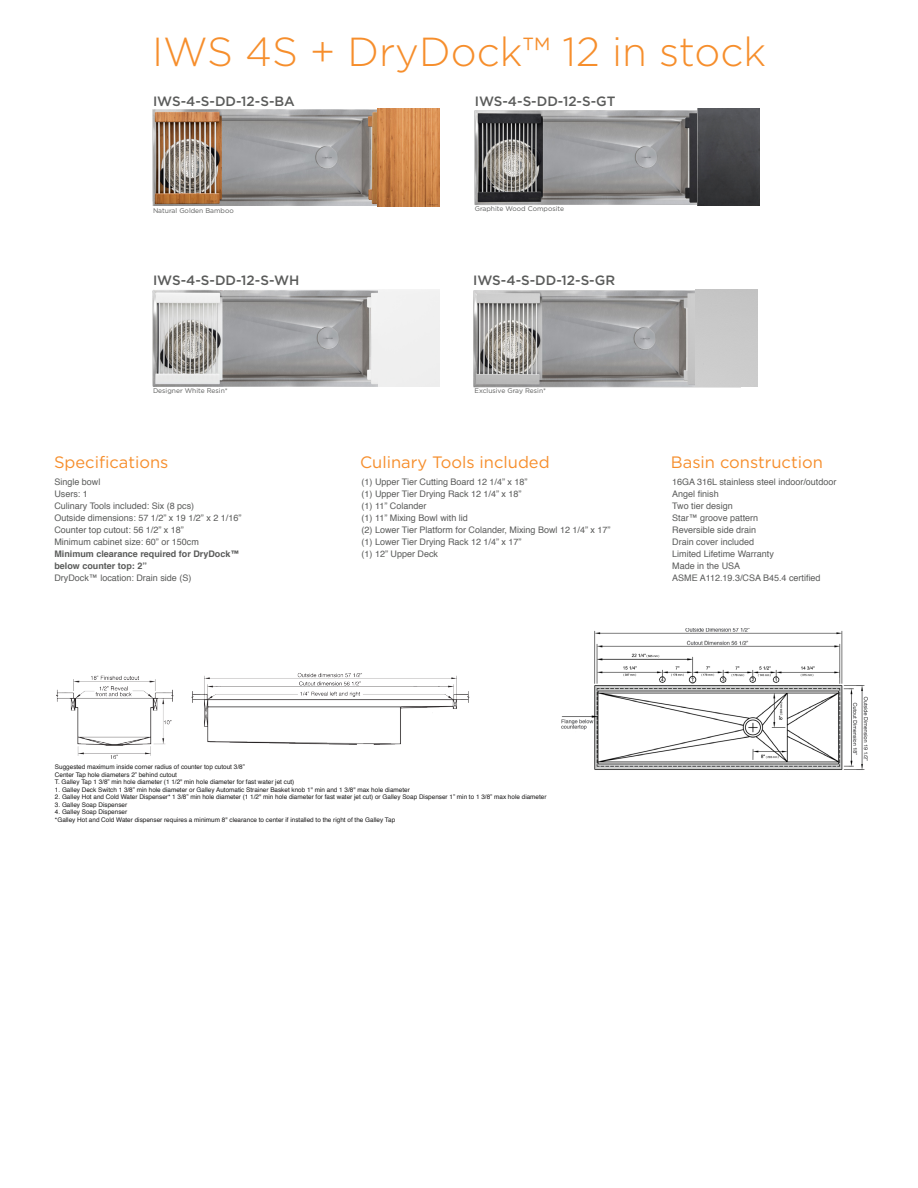
<style>
.page{position:relative;width:918px;height:1188px;background:#fff}
.page>*{position:absolute;margin:0;border:0;box-sizing:border-box;transform-origin:0 0}
.t1{font:300 40.5px "Gotham";color:#f68e2c}
.t2{font:16.5px "Gotham";color:#f68e2c}
.t3{font:500 13.5px "Gotham";color:#5a5b5a}
.t4{font:9px/12px "Helvetica";color:#5a5b5a}
.t5{font:700 9px/12px "Helvetica";color:#5a5b5a}
.t6{font:6.75px "Gotham";color:#5a5b5a}
.t7{font:6.3px "Helvetica";color:#1c1b1b}
</style>
<div class="page">
<img style="left:56px;top:675px;width:116px;height:84px">
<img style="left:474px;top:108px;width:228px;height:97px">
<img style="left:153px;top:109px;width:225px;height:96px">
<img style="left:153px;top:290px;width:275px;height:97px">
<img style="left:473px;top:289px;width:267px;height:99px">
<div style="left:378px;top:290px;width:62px;height:96px;background:#f0f0f0"></div>
<img style="left:697px;top:109px;width:62px;height:96px">
<div style="left:696px;top:290px;width:61px;height:96px;background:#cacaca"></div>
<img style="left:378px;top:109px;width:62px;height:97px">
<img style="left:172px;top:673px;width:298px;height:72px">
<img style="left:561px;top:628px;width:307px;height:142px">
<p class="t1" style="left:152px;top:27px;width:616px">IWS 4S + DryDock™ 12 in stock</p>
<p class="t3" style="left:153px;top:92px;width:143px">IWS-4-S-DD-12-S-BA</p>
<p class="t3" style="left:475px;top:92px;width:142px">IWS-4-S-DD-12-S-GT</p>
<p class="t6" style="left:153px;top:206px;width:82px">Natural Golden Bamboo</p>
<p class="t6" style="left:475px;top:205px;width:91px">Graphite Wood Composite</p>
<p class="t3" style="left:153px;top:272px;width:148px">IWS-4-S-DD-12-S-WH</p>
<p class="t3" style="left:473px;top:272px;width:143px">IWS-4-S-DD-12-S-GR</p>
<p class="t6" style="left:153px;top:387px;width:76px">Designer White Resin*</p>
<p class="t6" style="left:475px;top:387px;width:73px">Exclusive Gray Resin*</p>
<p class="t2" style="left:54px;top:451px;width:116px">Specifications</p>
<p class="t2" style="left:360px;top:451px;width:191px">Culinary Tools included</p>
<p class="t2" style="left:671px;top:451px;width:153px">Basin construction</p>
<p class="t4" style="left:54px;top:477px;width:48px">Single bowl</p>
<p class="t4" style="left:54px;top:489px;width:35px">Users: 1</p>
<p class="t4" style="left:54px;top:501px;width:141px">Culinary Tools included: Six (8 pcs)</p>
<p class="t4" style="left:54px;top:513px;width:189px">Outside dimensions: 57 1/2” x 19 1/2” x 2 1/16”</p>
<p class="t4" style="left:54px;top:525px;width:131px">Counter top cutout: 56 1/2” x 18”</p>
<p class="t4" style="left:54px;top:537px;width:146px">Minimum cabinet size: 60” or 150cm</p>
<p class="t5" style="left:54px;top:548px;width:187px">Minimum clearance required for DryDock™ below counter top: 2”</p>
<p class="t4" style="left:54px;top:573px;width:139px">DryDock™ location: Drain side (S)</p>
<p class="t4" style="left:362px;top:477px;width:168px">(1) Upper Tier Cutting Board 12 1/4” x 18”</p>
<p class="t4" style="left:362px;top:489px;width:162px">(1) Upper Tier Drying Rack 12 1/4” x 18”</p>
<p class="t4" style="left:362px;top:501px;width:66px">(1) 11” Colander</p>
<p class="t4" style="left:362px;top:513px;width:108px">(1) 11” Mixing Bowl with lid</p>
<p class="t4" style="left:362px;top:525px;width:251px">(2) Lower Tier Platform for Colander, Mixing Bowl 12 1/4” x 17”</p>
<p class="t4" style="left:362px;top:537px;width:162px">(1) Lower Tier Drying Rack 12 1/4” x 17”</p>
<p class="t4" style="left:362px;top:549px;width:78px">(1) 12” Upper Deck</p>
<p class="t4" style="left:672px;top:477px;width:166px">16GA 316L stainless steel indoor/outdoor</p>
<p class="t4" style="left:672px;top:489px;width:48px">Angel finish</p>
<p class="t4" style="left:672px;top:501px;width:62px">Two tier design</p>
<p class="t4" style="left:672px;top:513px;width:88px">Star™ groove pattern</p>
<p class="t4" style="left:672px;top:525px;width:86px">Reversible side drain</p>
<p class="t4" style="left:672px;top:537px;width:103px">Drain cover included<br>Limited Lifetime Warranty</p>
<p class="t4" style="left:672px;top:561px;width:70px">Made in the USA</p>
<p class="t4" style="left:672px;top:573px;width:150px">ASME A112.19.3/CSA B45.4 certified</p>
<p class="t7" style="left:55px;top:762px;width:191px">Suggested maximum inside corner radius of counter top cutout 3/8”</p>
<p class="t7" style="left:55px;top:770px;width:124px">Center Tap hole diameters 2” behind cutout</p>
<p class="t7" style="left:55px;top:777px;width:241px">T. Galley Tap 1 3/8” min hole diameter (1 1/2" min hole diameter for fast water jet cut)</p>
<p class="t7" style="left:55px;top:785px;width:356px">1. Galley Deck Switch 1 3/8” min hole diameter or Galley Automatic Strainer Basket knob 1" min and 1 3/8" max hole diameter</p>
<p class="t7" style="left:55px;top:792px;width:493px">2. Galley Hot and Cold Water Dispenser* 1 3/8” min hole diameter (1 1/2" min hole diameter for fast water jet cut) or Galley Soap Dispenser 1” min to 1 3/8” max hole diameter</p>
<p class="t7" style="left:55px;top:800px;width:74px">3. Galley Soap Dispenser</p>
<p class="t7" style="left:55px;top:807px;width:74px">4. Galley Soap Dispenser</p>
<p class="t7" style="left:55px;top:815px;width:342px">*Galley Hot and Cold Water dispenser requires a minimum 8" clearance to center if installed to the right of the Galley Tap</p>
</div>
